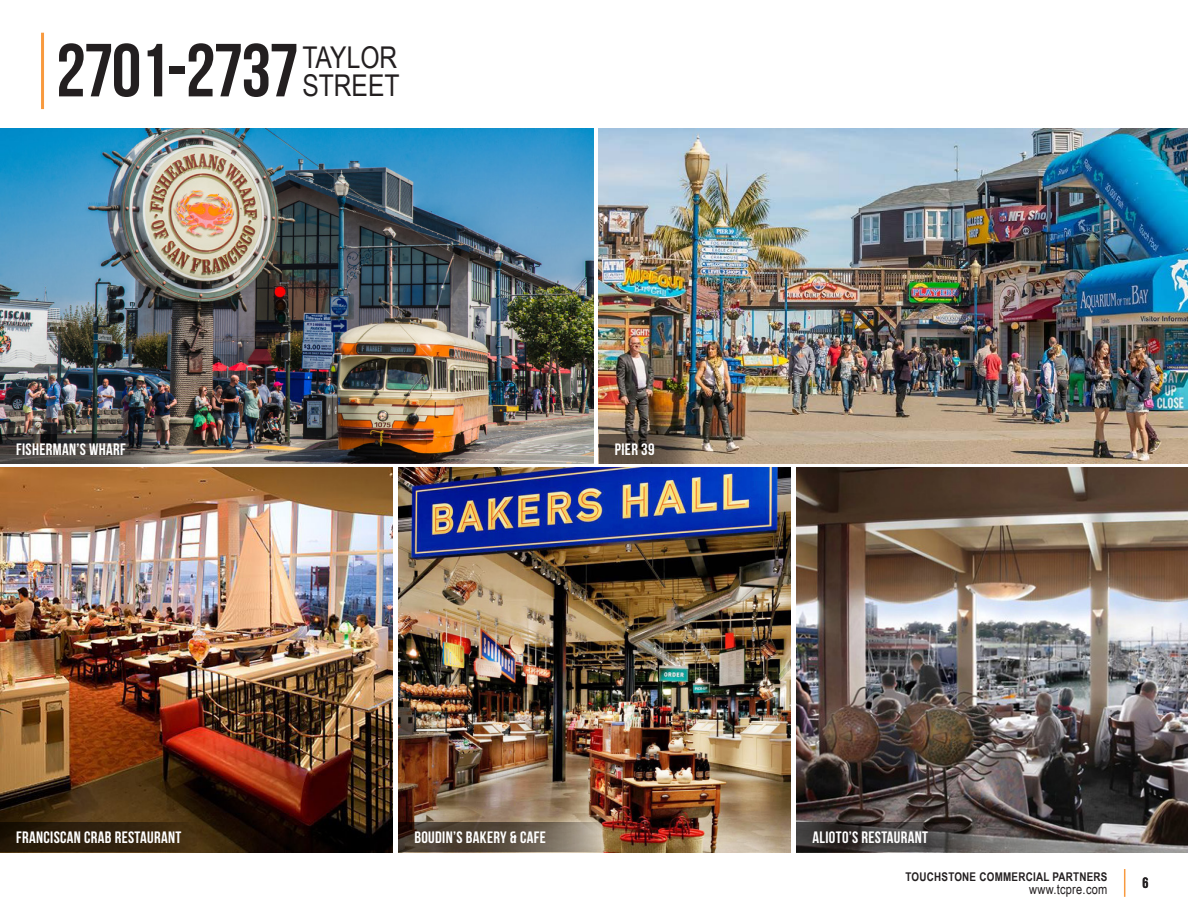
<style>
.page{position:relative;width:1188px;height:918px;background:#fff}
.page>*{position:absolute;margin:0;border:0;box-sizing:border-box;transform-origin:0 0}
.t1{font:700 75px "Bebas Neue";letter-spacing:-.025em;color:#231f20}
.t2{font:30px/28.5px "Arial Narrow";color:#231f20}
.Body{font:700 16.5px "Bebas Neue";letter-spacing:.02em;color:#fff}
.t3{font:700 15px "Bebas Neue";color:#231f20}
.t4{font:13.5px "Arial Narrow";letter-spacing:.02em;color:#231f20}
.t5{font:700 12px "Arial Narrow";letter-spacing:.02em;color:#231f20}
</style>
<div class="page">
<svg style="left:1124px;top:869px;width:1px;height:28px"></svg>
<hr style="left:41px;top:33px;width:3px;height:76px;background:#f89a3f">
<img style="left:0;top:129px;width:593px;height:334px">
<img style="left:0;top:468px;width:393px;height:384px">
<img style="left:398px;top:468px;width:393px;height:384px">
<img style="left:796px;top:468px;width:392px;height:384px">
<img style="left:599px;top:129px;width:589px;height:334px">
<div style="left:0;top:823px;width:196px;height:29px;background:linear-gradient(to right,#1d1307,#452f14)"></div>
<svg style="left:599px;top:435px;width:94px;height:29px;background:#5e5144"></svg>
<svg style="left:398px;top:823px;width:208px;height:29px;background:#675a4c"></svg>
<svg style="left:0;top:435px;width:157px;height:29px;background:#474442"></svg>
<svg style="left:796px;top:823px;width:176px;height:29px;background:#3f3b3a"></svg>
<h1 class="t1" style="left:56px;top:29px;width:244px">2701-2737</h1>
<h2 class="t2" style="left:302px;top:42px;width:99px">TAYLOR<br>STREET</h2>
<p class="Body" style="left:16px;top:440px;width:111px">FISHERMAN’S WHARF</p>
<p class="Body" style="left:615px;top:440px;width:41px">PIER 39</p>
<p class="Body" style="left:16px;top:828px;width:167px">FRANCISCAN CRAB RESTAURANT</p>
<p class="Body" style="left:414px;top:828px;width:133px">BOUDIN’S BAKERY &amp; CAFE</p>
<p class="Body" style="left:813px;top:828px;width:117px">ALIOTO’S RESTAURANT</p>
<p class="t5" style="left:906px;top:867px;width:203px">TOUCHSTONE COMMERCIAL PARTNERS</p>
<p class="t4" style="left:1029px;top:879px;width:80px">www.tcpre.com</p>
<p class="t3" style="left:1142px;top:874px;width:7px">6</p>
</div>
